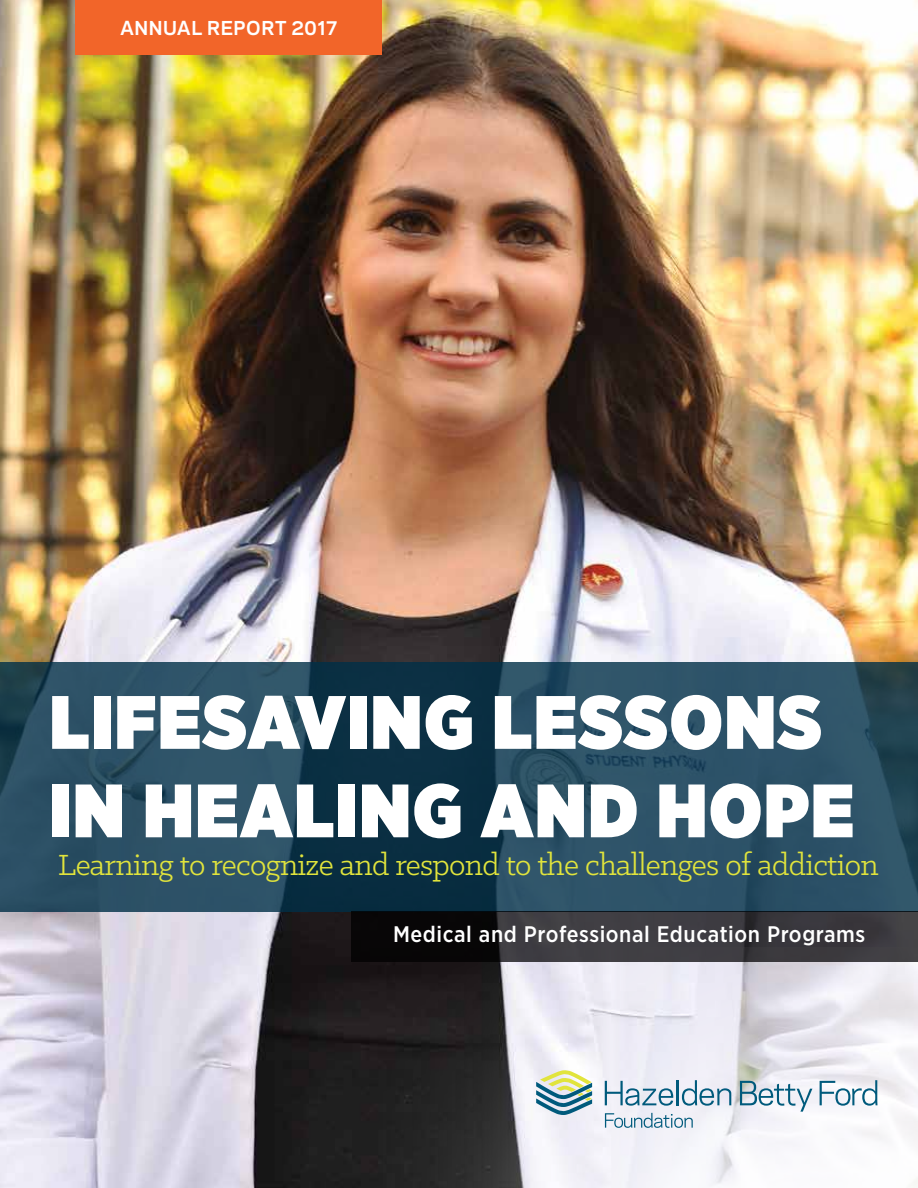
<style>
.page{position:relative;width:918px;height:1188px;background:#fff}
.page>*{position:absolute;margin:0;border:0;box-sizing:border-box;transform-origin:0 0}
.t1{font:900 75.45px/88.5px "Gotham Narrow";letter-spacing:.025em;color:#fff}
.t2{font:33px "Klinic Slab";letter-spacing:-.02em;color:#e1e43c}
.t3{font:500 22.5px "Gotham Narrow";letter-spacing:.025em;color:#fff}
.t4{font:700 18px "Polaris";letter-spacing:.03em;color:#fff}
</style>
<div class="page">
<img style="left:0;top:0;width:918px;height:1188px">
<div style="left:76px;top:0;width:306px;height:40px;background:#f26529"></div>
<svg style="left:333px;top:947px;width:585px;height:241px"></svg>
<svg style="left:0;top:662px;width:918px;height:250px;fill:#2c5167"></svg>
<svg style="left:351px;top:912px;width:567px;height:50px;fill:#3c3a40"></svg>
<svg style="left:536px;top:1070px;width:56px;height:45px"></svg>
<svg style="left:605px;top:1113px;width:88px;height:15px"></svg>
<svg style="left:605px;top:1081px;width:68px;height:25px"></svg>
<hr style="left:677px;top:1080px;width:2px;height:25px;background:#005a7c">
<svg style="left:682px;top:1080px;width:49px;height:26px"></svg>
<svg style="left:740px;top:1081px;width:72px;height:31px"></svg>
<svg style="left:820px;top:1080px;width:57px;height:26px"></svg>
<div style="left:76px;top:1px;width:306px;height:54px;background:#f26529"></div>
<p class="t4" style="left:120px;top:15px;width:218px">ANNUAL REPORT 2017</p>
<h1 class="t1" style="left:50px;top:677px;width:806px">LIFESAVING LESSONS<br>IN HEALING AND HOPE</h1>
<p class="t2" style="left:58px;top:844px;width:822px">Learning to recognize and respond to the challenges of addiction</p>
<p class="t3" style="left:393px;top:920px;width:474px">Medical and Professional Education Programs</p>
</div>
